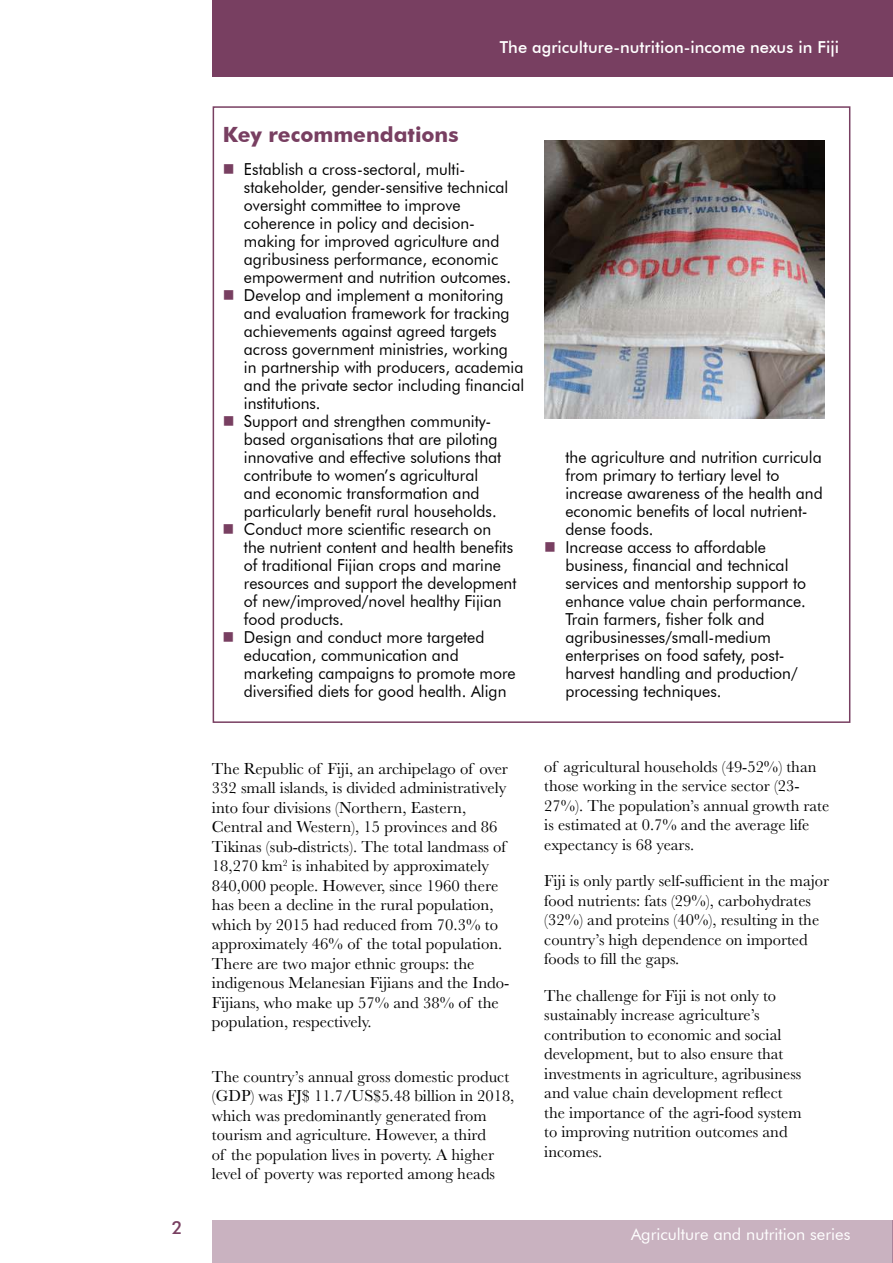
<style>
.page{position:relative;width:893px;height:1263px;background:#fff}
.page>*{position:absolute;margin:0;border:0;box-sizing:border-box;transform-origin:0 0}
.t1{font:700 21px "Futura BT";color:#783f61}
.t2{font:500 18px "Futura BT";color:#783f61}
.t3{font:16.5px/18px "Futura BT";color:#000;scale:.96 1}
.t4{font:16.5px/19.5px "Baskerville";color:#000}
.t5{font:500 16.5px "Futura BT";color:#fff}
.t6{font:16.5px "Futura BT";color:#fff}
</style>
<div class="page">
<div style="left:213px;top:0;width:680px;height:77px;background:#783f61"></div>
<div style="left:213px;top:1220px;width:680px;height:43px;background:#c9b2c0"></div>
<hr style="left:892px;top:1220px;width:1px;height:43px;background:#783f61">
<img style="left:544px;top:140px;width:281px;height:278px">
<p class="t2" style="left:172px;top:1217px;width:12px">2</p>
<p class="t5" style="left:500px;top:37px;width:341px">The agriculture-nutrition-income nexus in Fiji</p>
<p class="t1" style="left:223px;top:122px;width:237px">Key recommendations</p>
<p class="t3" style="left:244px;top:160px;width:294px">Establish a cross-sectoral, multi&shy;stakeholder, gender-sensitive technical oversight committee to improve coherence in policy and decision&shy;making for improved agriculture and agribusiness performance, economic empowerment and nutrition outcomes.<br>Develop and implement a monitoring and evaluation framework for tracking achievements against agreed targets across government ministries, working in partnership with producers, academia and the private sector including financial institutions.<br>Support and strengthen community&shy;based organisations that are piloting innovative and effective solutions that contribute to women’s agricultural<br>and economic transformation and particularly benefit rural households.<br>Conduct more scientific research on<br>the nutrient content and health benefits of traditional Fijian crops and marine resources and support the development of new/improved/novel healthy Fijian food products.<br>Design and conduct more targeted education, communication and marketing campaigns to promote more diversified diets for good health. Align</p>
<p class="t3" style="left:565px;top:448px;width:270px">the agriculture and nutrition curricula from primary to tertiary level to increase awareness of the health and economic benefits of local nutrient&shy;dense foods.<br>Increase access to affordable business, financial and technical services and mentorship support to enhance value chain performance.<br>Train farmers, fisher folk and agribusinesses/small-medium enterprises on food safety, post&shy;harvest handling and production/ processing techniques.</p>
<p class="t4" style="left:212px;top:759px;width:299px">The Republic of Fiji, an archipelago of over 332 small islands, is divided administratively into four divisions (Northern, Eastern, Central and Western), 15 provinces and 86<br>Tikinas (sub-districts). The total landmass of 18,270 km<sup>2</sup> is inhabited by approximately 840,000 people. However, since 1960 there has been a decline in the rural population, which by 2015 had reduced from 70.3% to approximately 46% of the total population.<br>There are two major ethnic groups: the indigenous Melanesian Fijians and the Indo-Fijians, who make up 57% and 38% of the population, respectively.</p>
<p class="t4" style="left:212px;top:1067px;width:304px">The country’s annual gross domestic product (GDP) was FJ$ 11.7/US$5.48 billion in 2018, which was predominantly generated from tourism and agriculture. However, a third<br>of the population lives in poverty. A higher level of poverty was reported among heads</p>
<p class="t4" style="left:544px;top:757px;width:286px">of agricultural households (49-52%) than those working in the service sector (23- 27%). The population’s annual growth rate is estimated at 0.7% and the average life expectancy is 68 years.</p>
<p class="t4" style="left:544px;top:871px;width:286px">Fiji is only partly self-sufficient in the major food nutrients: fats (29%), carbohydrates (32%) and proteins (40%), resulting in the country’s high dependence on imported foods to fill the gaps.</p>
<p class="t4" style="left:544px;top:986px;width:259px">The challenge for Fiji is not only to sustainably increase agriculture’s contribution to economic and social development, but to also ensure that investments in agriculture, agribusiness and value chain development reflect the importance of the agri-food system to improving nutrition outcomes and incomes.</p>
<p class="t6" style="left:631px;top:1224px;width:221px">Agriculture and nutrition series</p>
</div>
